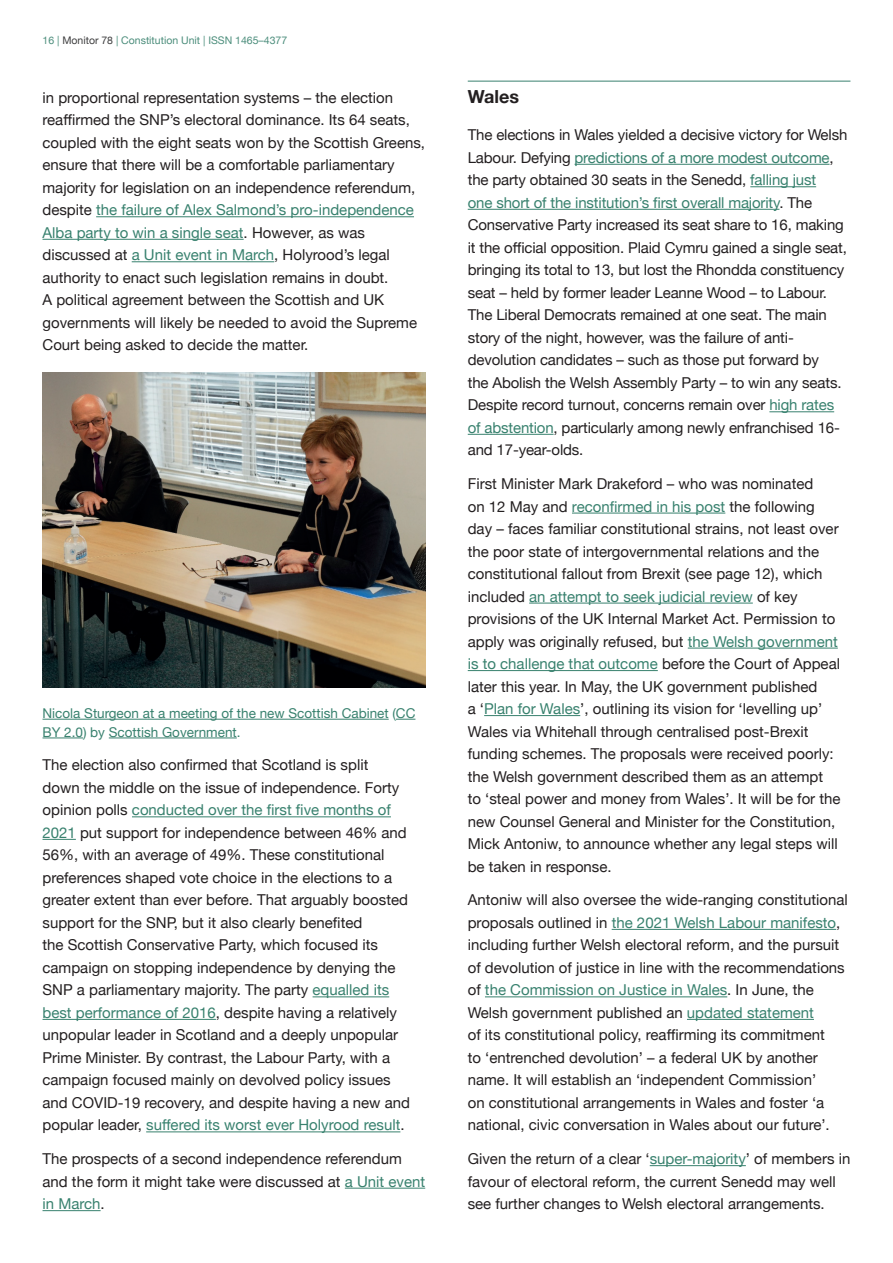
<style>
.page{position:relative;width:893px;height:1263px;background:#fff}
.page>*{position:absolute;margin:0;border:0;box-sizing:border-box;transform-origin:0 0}
.t1{font:700 18px "Helvetica Neue";color:#231f20}
.t2{font:15px/22.5px "Helvetica Neue";color:#231f20}
.t3{font:13.5px/18.8px "Helvetica Neue";color:#38816e}
.t4{font:10.5px "Helvetica Neue";color:#4b8d7b}
.s1{color:#3e3e3f}
.s2{color:#38816e}
</style>
<div class="page">
<hr style="left:96px;top:216px;width:318px;height:1px;background:#38816e">
<hr style="left:43px;top:239px;width:201px;height:1px;background:#38816e">
<hr style="left:132px;top:261px;width:142px;height:1px;background:#38816e">
<hr style="left:43px;top:719px;width:346px;height:1px;background:#38816e">
<svg style="left:396px;top:719px;width:19px;height:1px"></svg>
<hr style="left:43px;top:738px;width:40px;height:1px;background:#38816e">
<hr style="left:109px;top:738px;width:128px;height:1px;background:#38816e">
<hr style="left:132px;top:816px;width:259px;height:1px;background:#38816e">
<hr style="left:43px;top:839px;width:33px;height:1px;background:#38816e">
<hr style="left:313px;top:996px;width:76px;height:1px;background:#38816e">
<hr style="left:43px;top:1019px;width:173px;height:1px;background:#38816e">
<hr style="left:146px;top:1131px;width:254px;height:1px;background:#38816e">
<hr style="left:345px;top:1188px;width:80px;height:1px;background:#38816e">
<hr style="left:43px;top:1210px;width:58px;height:1px;background:#38816e">
<hr style="left:468px;top:81px;width:382px;height:1px;background:#38816e">
<hr style="left:575px;top:164px;width:254px;height:1px;background:#38816e">
<hr style="left:750px;top:186px;width:66px;height:1px;background:#38816e">
<hr style="left:468px;top:209px;width:311px;height:1px;background:#38816e">
<hr style="left:769px;top:411px;width:65px;height:1px;background:#38816e">
<hr style="left:468px;top:434px;width:86px;height:1px;background:#38816e">
<hr style="left:572px;top:513px;width:153px;height:1px;background:#38816e">
<hr style="left:529px;top:603px;width:224px;height:1px;background:#38816e">
<hr style="left:688px;top:648px;width:150px;height:1px;background:#38816e">
<hr style="left:468px;top:670px;width:190px;height:1px;background:#38816e">
<hr style="left:484px;top:715px;width:96px;height:1px;background:#38816e">
<hr style="left:612px;top:929px;width:224px;height:1px;background:#38816e">
<hr style="left:485px;top:996px;width:242px;height:1px;background:#38816e">
<hr style="left:687px;top:1019px;width:127px;height:1px;background:#38816e">
<hr style="left:650px;top:1165px;width:96px;height:1px;background:#38816e">
<img style="left:43px;top:372px;width:382px;height:315px">
<p class="t4" style="left:43px;top:33px;width:246px">16 | <span class="s1">Monitor 78</span> | Constitution Unit | ISSN 1465–4377</p>
<p class="t2" style="left:43px;top:87px;width:384px">in proportional representation systems – the election reaffirmed the SNP’s electoral dominance. Its 64 seats, coupled with the eight seats won by the Scottish Greens, ensure that there will be a comfortable parliamentary majority for legislation on an independence referendum, despite <span class="s2">the failure of Alex Salmond’s pro-independence Alba party to win a single seat</span>. However, as was discussed at <span class="s2">a Unit event in March</span>, Holyrood’s legal authority to enact such legislation remains in doubt.<br>A political agreement between the Scottish and UK governments will likely be needed to avoid the Supreme Court being asked to decide the matter.</p>
<p class="t3" style="left:43px;top:704px;width:374px">Nicola Sturgeon at a meeting of the new Scottish Cabinet (CC<br>BY 2.0) by Scottish Government.</p>
<p class="t2" style="left:43px;top:755px;width:369px">The election also confirmed that Scotland is split<br>down the middle on the issue of independence. Forty opinion polls <span class="s2">conducted over the first five months of 2021</span> put support for independence between 46% and 56%, with an average of 49%. These constitutional preferences shaped vote choice in the elections to a greater extent than ever before. That arguably boosted support for the SNP, but it also clearly benefited<br>the Scottish Conservative Party, which focused its campaign on stopping independence by denying the SNP a parliamentary majority. The party <span class="s2">equalled its best performance of 2016</span>, despite having a relatively unpopular leader in Scotland and a deeply unpopular Prime Minister. By contrast, the Labour Party, with a campaign focused mainly on devolved policy issues and COVID-19 recovery, and despite having a new and popular leader, <span class="s2">suffered its worst ever Holyrood result</span>.</p>
<p class="t2" style="left:43px;top:1148px;width:384px">The prospects of a second independence referendum and the form it might take were discussed at <span class="s2">a Unit event in March</span>.</p>
<p class="t1" style="left:468px;top:82px;width:53px">Wales</p>
<p class="t2" style="left:468px;top:125px;width:381px">The elections in Wales yielded a decisive victory for Welsh Labour. Defying <span class="s2">predictions of a more modest outcome</span>, the party obtained 30 seats in the Senedd, <span class="s2">falling just<br>one short of the institution’s first overall majority</span>. The Conservative Party increased its seat share to 16, making it the official opposition. Plaid Cymru gained a single seat, bringing its total to 13, but lost the Rhondda constituency seat – held by former leader Leanne Wood – to Labour.<br>The Liberal Democrats remained at one seat. The main story of the night, however, was the failure of anti&shy;devolution candidates – such as those put forward by<br>the Abolish the Welsh Assembly Party – to win any seats.<br>Despite record turnout, concerns remain over <span class="s2">high rates of abstention</span>, particularly among newly enfranchised 16- and 17-year-olds.</p>
<p class="t2" style="left:468px;top:473px;width:374px">First Minister Mark Drakeford – who was nominated<br>on 12 May and <span class="s2">reconfirmed in his post</span> the following day – faces familiar constitutional strains, not least over the poor state of intergovernmental relations and the constitutional fallout from Brexit (see page 12), which included <span class="s2">an attempt to seek judicial review</span> of key provisions of the UK Internal Market Act. Permission to apply was originally refused, but <span class="s2">the Welsh government is to challenge that outcome</span> before the Court of Appeal later this year. In May, the UK government published<br>a ‘<span class="s2">Plan for Wales</span>’, outlining its vision for ‘levelling up’ Wales via Whitehall through centralised post-Brexit funding schemes. The proposals were received poorly: the Welsh government described them as an attempt<br>to ‘steal power and money from Wales’. It will be for the new Counsel General and Minister for the Constitution, Mick Antoniw, to announce whether any legal steps will be taken in response.</p>
<p class="t2" style="left:468px;top:890px;width:381px">Antoniw will also oversee the wide-ranging constitutional proposals outlined in <span class="s2">the 2021 Welsh Labour manifesto</span>, including further Welsh electoral reform, and the pursuit of devolution of justice in line with the recommendations of <span class="s2">the Commission on Justice in Wales</span>. In June, the Welsh government published an <span class="s2">updated statement<br></span>of its constitutional policy, reaffirming its commitment<br>to ‘entrenched devolution’ – a federal UK by another name. It will establish an ‘independent Commission’<br>on constitutional arrangements in Wales and foster ‘a national, civic conversation in Wales about our future’.</p>
<p class="t2" style="left:468px;top:1148px;width:384px">Given the return of a clear ‘<span class="s2">super-majority</span>’ of members in favour of electoral reform, the current Senedd may well see further changes to Welsh electoral arrangements.</p>
</div>
